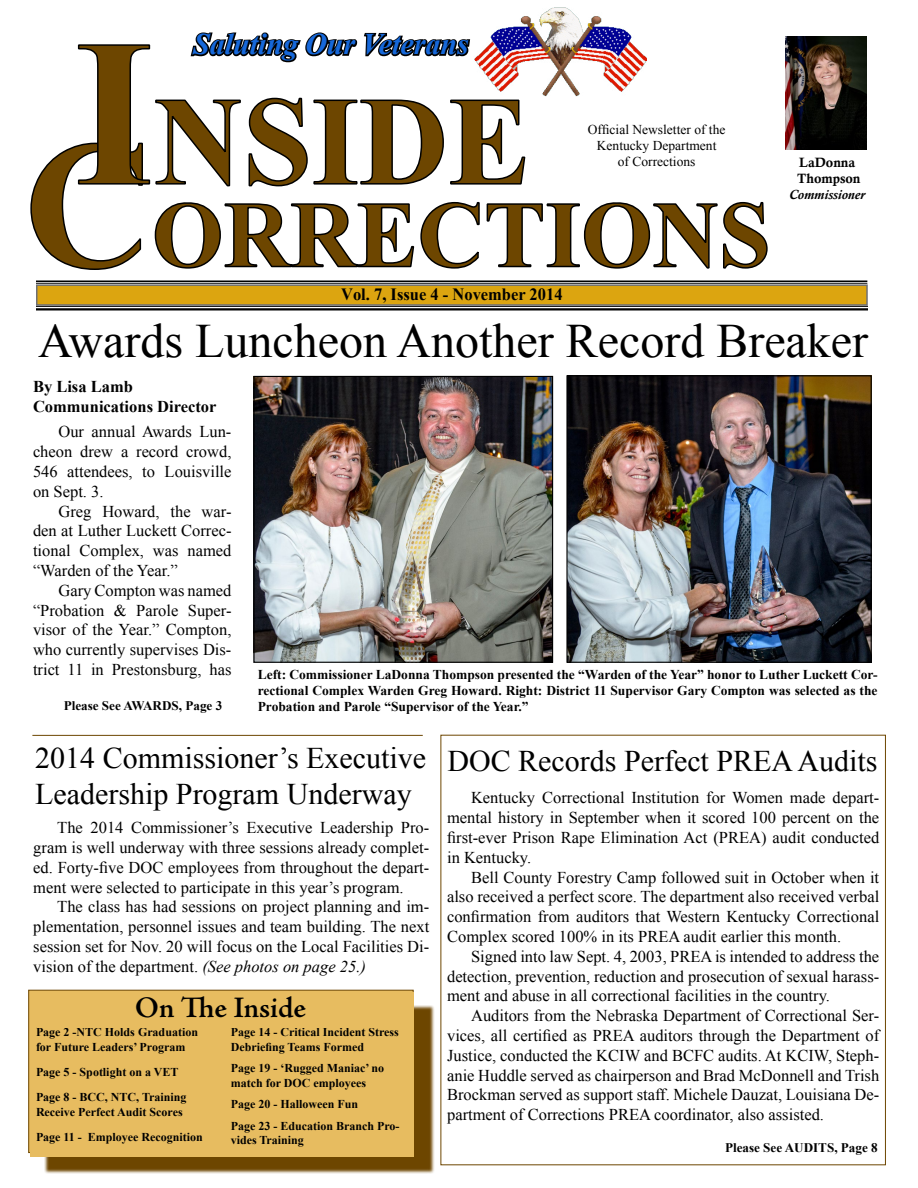
<style>
.page{position:relative;width:918px;height:1188px;background:#fff}
.page>*{position:absolute;margin:0;border:0;box-sizing:border-box;transform-origin:0 0}
.t1{font:48px "Times New Roman";color:#000}
.t2{font:30px/36px "Times New Roman";color:#000}
.t3{font:italic 700 30px "Times New Roman";color:#1668da}
.t4{font:600 30px "Adobe Jenson Pro";letter-spacing:-.005em;color:#000}
.t5{font:700 17.1px "Times New Roman";color:#000;scale:.96 1}
.t6{font:16.5px/19.8px "Times New Roman";color:#000;text-align:justify}
.t7{font:700 16.5px/19.8px "Times New Roman";color:#000}
.t8{font:700 13.5px/16.2px "Times New Roman";color:#000;text-align:justify}
.t9{font:13.5px/16.2px "Times New Roman";color:#000;text-align:center}
.t10{font:13.5px/16.2px "Calis MT Bol";color:#000}
.t11{font:italic 700 13.5px "Calisto";color:#000}
.t12{font:700 13.2px "Times New Roman";color:#000}
.t13{font:700 12px/14.4px "Times New Roman";color:#000}
.s1{font-style:italic}
</style>
<div class="page">
<svg style="left:30px;top:145px;width:738px;height:125px"></svg>
<svg style="left:77px;top:44px;width:449px;height:143px"></svg>
<img style="left:785px;top:36px;width:81px;height:113px">
<div style="left:37px;top:285px;width:830px;height:20px;background:#dca510"></div>
<div style="left:36px;top:284px;width:832px;height:22px;border:2px solid #6f7073"></div>
<hr style="left:36px;top:306px;width:832px;height:1px;background:#000">
<hr style="left:36px;top:308px;width:832px;height:2px;background:#000">
<hr style="left:36px;top:280px;width:831px;height:2px;background:#000">
<hr style="left:36px;top:283px;width:831px;height:1px;background:#000">
<hr style="left:32px;top:735px;width:391px;height:1px;background:#6d4600">
<svg style="left:44px;top:1005px;width:390px;height:169px;background:#876528"></svg>
<div style="left:30px;top:992px;width:383px;height:164px;background:#e7bc60"></div>
<img style="left:255px;top:378px;width:296px;height:283px">
<div style="left:253px;top:376px;width:300px;height:287px;border:1px solid #000"></div>
<img style="left:568px;top:377px;width:302px;height:284px">
<div style="left:566px;top:375px;width:306px;height:288px;border:1px solid #000"></div>
<svg style="left:189px;top:32px;width:283px;height:52px"></svg>
<img style="left:474px;top:7px;width:172px;height:91px">
<svg style="left:585px;top:145px;width:144px;height:28px"></svg>
<h2 class="t3" style="left:193px;top:23px;width:277px">Saluting Our Veterans</h2>
<p class="t9" style="left:588px;top:121px;width:139px">Official Newsletter of the<br>Kentucky Department<br>of Corrections</p>
<p class="t5" style="left:341px;top:283px;width:232px">Vol. 7, Issue 4 - November 2014</p>
<p class="t10" style="left:797px;top:154px;width:65px">LaDonna<br>Thompson</p>
<p class="t11" style="left:789px;top:187px;width:78px">Commissioner</p>
<h1 class="t1" style="left:38px;top:308px;width:832px">Awards Luncheon Another Record Breaker</h1>
<p class="t7" style="left:33px;top:377px;width:185px">By Lisa Lamb<br>Communications Director</p>
<p class="t6" style="left:33px;top:422px;width:200px;text-indent:25px">Our annual Awards Lun&shy;cheon drew a record crowd, 546 attendees, to Louisville on Sept. 3.</p>
<p class="t6" style="left:33px;top:501px;width:200px;text-indent:25px">Greg Howard, the war&shy;den at Luther Luckett Correc&shy;tional Complex, was named “Warden of the Year.”</p>
<p class="t6" style="left:33px;top:580px;width:200px;text-indent:25px">Gary Compton was named “Probation &amp; Parole Super&shy;visor of the Year.” Compton, who currently supervises Dis&shy;trict 11 in Prestonsburg, has</p>
<p class="t8" style="left:258px;top:666px;width:621px">Left: Commissioner LaDonna Thompson presented the “Warden of the Year” honor to Luther Luckett Cor&shy;rectional Complex Warden Greg Howard. Right: District 11 Supervisor Gary Compton was selected as the Probation and Parole “Supervisor of the Year.”</p>
<p class="t12" style="left:64px;top:696px;width:160px">Please See AWARDS, Page 3</p>
<h2 class="t2" style="left:35px;top:739px;width:393px">2014 Commissioner’s Executive<br>Leadership Program Underway</h2>
<h2 class="t2" style="left:447px;top:743px;width:431px">DOC Records Perfect PREA Audits</h2>
<p class="t6" style="left:447px;top:788px;width:434px;text-indent:24px">Kentucky Correctional Institution for Women made depart&shy;mental history in September when it scored 100 percent on the first-ever Prison Rape Elimination Act (PREA) audit conducted in Kentucky.</p>
<p class="t6" style="left:447px;top:867px;width:434px;text-indent:24px">Bell County Forestry Camp followed suit in October when it also received a perfect score. The department also received verbal confirmation from auditors that Western Kentucky Correctional Complex scored 100% in its PREA audit earlier this month.</p>
<p class="t6" style="left:447px;top:946px;width:434px;text-indent:24px">Signed into law Sept. 4, 2003, PREA is intended to address the detection, prevention, reduction and prosecution of sexual harass&shy;ment and abuse in all correctional facilities in the country.</p>
<p class="t6" style="left:447px;top:1006px;width:434px;text-indent:24px">Auditors from the Nebraska Department of Correctional Ser&shy;vices, all certified as PREA auditors through the Department of Justice, conducted the KCIW and BCFC audits. At KCIW, Steph&shy;anie Huddle served as chairperson and Brad McDonnell and Trish Brockman served as support staff. Michele Dauzat, Louisiana De&shy;partment of Corrections PREA coordinator, also assisted.</p>
<p class="t6" style="left:33px;top:817px;width:398px;text-indent:24px">The 2014 Commissioner’s Executive Leadership Pro&shy;gram is well underway with three sessions already complet&shy;ed. Forty-five DOC employees from throughout the depart&shy;ment were selected to participate in this year’s program.</p>
<p class="t6" style="left:33px;top:897px;width:398px;text-indent:24px">The class has had sessions on project planning and im&shy;plementation, personnel issues and team building. The next session set for Nov. 20 will focus on the Local Facilities Di&shy;vision of the department. <span class="s1">(See photos on page 25.)</span></p>
<h2 class="t4" style="left:135px;top:990px;width:172px">On The Inside</h2>
<p class="t13" style="left:231px;top:1025px;width:170px">Page 14 - Critical Incident Stress<br>Debriefing Teams Formed</p>
<p class="t13" style="left:231px;top:1061px;width:155px">Page 19 - ‘Rugged Maniac’ no match for DOC employees</p>
<p class="t13" style="left:231px;top:1093px;width:170px;line-height:21.6px">Page 20 - Halloween Fun<br>Page 23 - Education Branch Pro-</p>
<p class="t13" style="left:231px;top:1133px;width:75px">vides Training</p>
<p class="t13" style="left:36px;top:1025px;width:164px">Page 2 -NTC Holds Graduation for Future Leaders’ Program</p>
<p class="t13" style="left:36px;top:1059px;width:152px;line-height:25.2px">Page 5 - Spotlight on a VET<br>Page 8 - BCC, NTC, Training</p>
<p class="t13" style="left:36px;top:1099px;width:168px;line-height:25.2px">Receive Perfect Audit Scores<br>Page 11 - Employee Recognition</p>
<p class="t12" style="left:725px;top:1138px;width:154px">Please See AUDITS, Page 8</p>
</div>
